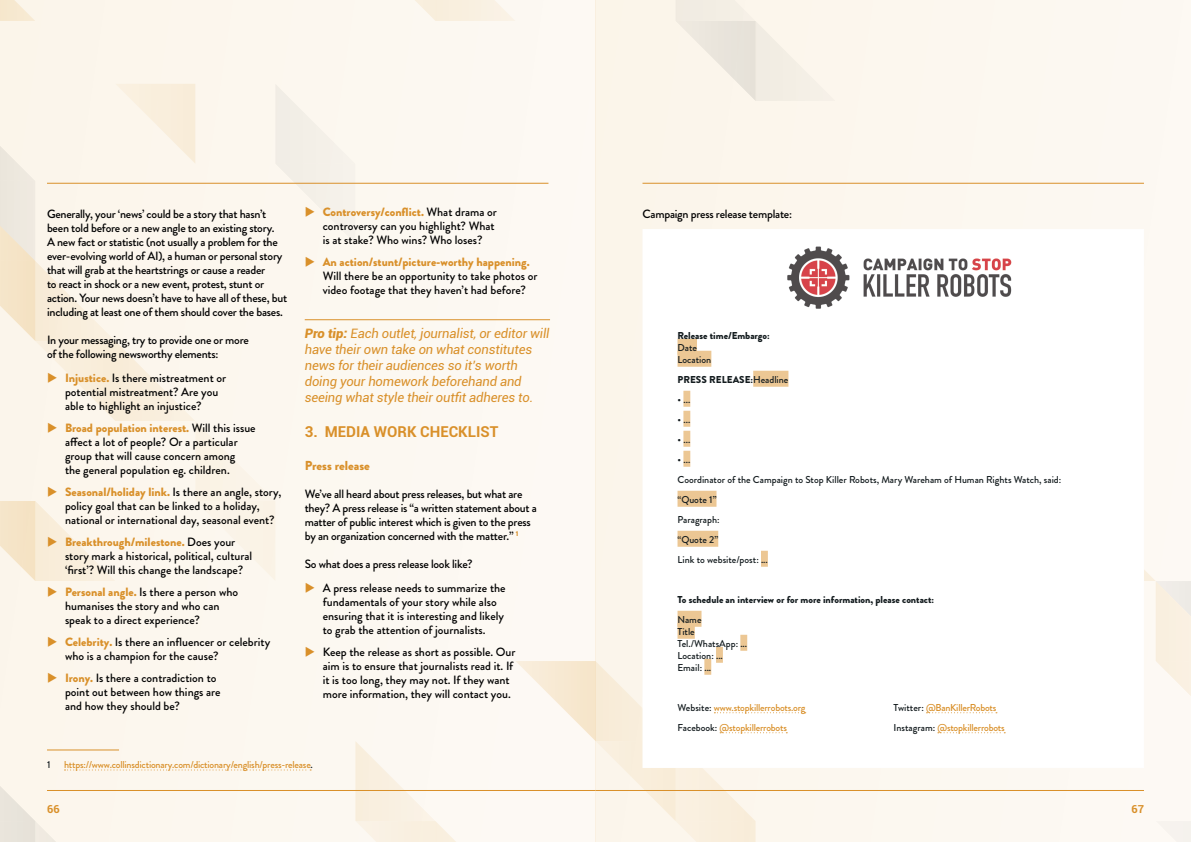
<style>
.page{position:relative;width:1191px;height:842px;background:#fff}
.page>*{position:absolute;margin:0;border:0;box-sizing:border-box;transform-origin:0 0}
.t1{font:700 15px "Roboto";color:#d9902a}
.Highlight_text_SIENA{font:italic 13px/16px "Roboto";letter-spacing:-.01em;color:#d9902a}
.Header_3_SIENA_09_B{font:900 13px "Brandon Grotesque";color:#d9902a}
.Body_text{font:500 12px/14px "Brandon Grotesque";color:#000}
.Body_text-2{font:500 12px/14px "Brandon Grotesque";letter-spacing:-.02em;color:#000}
.t2{font:700 11px "Roboto";color:#d9902a}
.Table_text{font:500 10px/12px "Brandon Grotesque";color:#141c1f}
.Table_text_BOLD_blac{font:900 10px/12px "Brandon Grotesque";color:#141c1f}
.Table_text-2{font:500 10px "Brandon Grotesque";letter-spacing:-.02em;color:#d9902a}
.Endnotes{font:500 10px "Brandon Grotesque";letter-spacing:-.02em;color:#d9902a}
.Endnotes-2{font:500 10px "Brandon Grotesque";color:#141c1f}
.s1{color:#d9902a}
.s2{font-weight:900;color:#d9902a}
.s3{font-weight:900}
.s4{color:#141c1f}
.s5{font-weight:500}
</style>
<div class="page">
<div style="left:0;top:0;width:595px;height:842px;background:#fcf8f1"></div>
<div style="left:595px;top:0;width:596px;height:842px;background:#fcf7ef"></div>
<svg style="left:0;top:0;width:35px;height:21px"></svg>
<svg style="left:676px;top:0;width:120px;height:101px"></svg>
<svg style="left:1144px;top:570px;width:47px;height:125px"></svg>
<svg style="left:415px;top:0;width:98px;height:21px"></svg>
<svg style="left:0;top:84px;width:355px;height:497px"></svg>
<hr style="left:595px;top:790px;width:549px;height:1px;background:#d9902a">
<hr style="left:47px;top:790px;width:548px;height:1px;background:#d9902a">
<hr style="left:642px;top:183px;width:502px;height:1px;background:#d9902a">
<hr style="left:47px;top:183px;width:501px;height:1px;background:#d9902a">
<svg style="left:0;top:749px;width:311px;height:93px"></svg>
<div style="left:643px;top:229px;width:501px;height:539px;background:#fff"></div>
<img style="left:786px;top:246px;width:225px;height:63px">
<div style="left:677px;top:339px;width:20px;height:16px;background:#ecc794"></div>
<div style="left:677px;top:351px;width:34px;height:16px;background:#ecc794"></div>
<div style="left:753px;top:371px;width:35px;height:16px;background:#ecc794"></div>
<div style="left:683px;top:391px;width:7px;height:16px;background:#ecc794"></div>
<div style="left:683px;top:411px;width:7px;height:16px;background:#ecc794"></div>
<div style="left:683px;top:431px;width:7px;height:16px;background:#ecc794"></div>
<div style="left:683px;top:451px;width:7px;height:16px;background:#ecc794"></div>
<div style="left:677px;top:491px;width:39px;height:16px;background:#ecc794"></div>
<div style="left:677px;top:531px;width:41px;height:16px;background:#ecc794"></div>
<div style="left:761px;top:551px;width:7px;height:16px;background:#ecc794"></div>
<div style="left:677px;top:611px;width:24px;height:16px;background:#ecc794"></div>
<div style="left:677px;top:623px;width:18px;height:16px;background:#ecc794"></div>
<div style="left:740px;top:635px;width:7px;height:16px;background:#ecc794"></div>
<div style="left:716px;top:647px;width:7px;height:16px;background:#ecc794"></div>
<div style="left:704px;top:659px;width:7px;height:16px;background:#ecc794"></div>
<svg style="left:926px;top:712px;width:71px;height:1px"></svg>
<svg style="left:355px;top:661px;width:451px;height:181px"></svg>
<svg style="left:938px;top:732px;width:67px;height:1px"></svg>
<hr style="left:305px;top:319px;width:245px;height:1px;background:#d9902a">
<p class="Body_text-2" style="left:47px;top:207px;width:242px">Generally, your ‘news’ could be a story that hasn’t been told before or a new angle to an existing story.<br>A new fact or statistic (not usually a problem for the ever-evolving world of AI), a human or personal story that will grab at the heartstrings or cause a reader<br>to react in shock or a new event, protest, stunt or action. Your news doesn’t have to have all of these, but including at least one of them should cover the bases.</p>
<p class="Body_text-2" style="left:47px;top:333px;width:203px">In your messaging, try to provide one or more of the following newsworthy elements:</p>
<p class="Body_text" style="left:65px;top:371px;width:163px;text-indent:-18px"><span class="s1">◆</span> <span class="s2">Injustice.</span> Is there mistreatment or potential mistreatment? Are you able to highlight an injustice?</p>
<p class="Body_text" style="left:65px;top:421px;width:192px;text-indent:-18px"><span class="s1">◆</span> <span class="s2">Broad population interest.</span> Will this issue affect a lot of people? Or a particular group that will cause concern among<br>the general population eg. children.</p>
<p class="Body_text" style="left:65px;top:485px;width:218px;text-indent:-18px"><span class="s1">◆</span> <span class="s2">Seasonal/holiday link.</span> Is there an angle, story, policy goal that can be linked to a holiday, national or international day, seasonal event?</p>
<p class="Body_text" style="left:65px;top:535px;width:189px;text-indent:-18px"><span class="s1">◆</span> <span class="s2">Breakthrough/milestone.</span> Does your story mark a historical, political, cultural ‘first’? Will this change the landscape?</p>
<p class="Body_text" style="left:65px;top:585px;width:175px;text-indent:-18px"><span class="s1">◆</span> <span class="s2">Personal angle.</span> Is there a person who humanises the story and who can speak to a direct experience?</p>
<p class="Body_text" style="left:65px;top:635px;width:207px;text-indent:-18px"><span class="s1">◆</span> <span class="s2">Celebrity.</span> Is there an influencer or celebrity who is a champion for the cause?</p>
<p class="Body_text" style="left:65px;top:671px;width:157px;text-indent:-18px"><span class="s1">◆</span> <span class="s2">Irony.</span> Is there a contradiction to point out between how things are and how they should be?</p>
<p class="Body_text" style="left:323px;top:205px;width:175px;text-indent:-18px"><span class="s1">◆</span> <span class="s2">Controversy/conflict.</span> What drama or controversy can you highlight? What is at stake? Who wins? Who loses?</p>
<p class="Body_text" style="left:323px;top:255px;width:216px;text-indent:-18px"><span class="s1">◆</span> <span class="s2">An action/stunt/picture-worthy happening.<br></span>Will there be an opportunity to take photos or video footage that they haven’t had before?</p>
<p class="Highlight_text_SIENA" style="left:305px;top:325px;width:246px"><span class="s3">Pro tip:</span> Each outlet, journalist, or editor will have their own take on what constitutes news for their audiences so it’s worth doing your homework beforehand and seeing what style their outfit adheres to.</p>
<p class="t1" style="left:305px;top:421px;width:195px">3. MEDIA WORK CHECKLIST</p>
<p class="Header_3_SIENA_09_B" style="left:305px;top:457px;width:67px">Press release</p>
<p class="Body_text-2" style="left:305px;top:487px;width:234px">We’ve all heard about press releases, but what are they? A press release is “a written statement about a matter of public interest which is given to the press by an organization concerned with the matter.” <sup>1</sup></p>
<p class="Body_text-2" style="left:305px;top:557px;width:169px">So what does a press release look like?</p>
<p class="Body_text" style="left:323px;top:581px;width:184px;text-indent:-18px"><span class="s1">◆</span> A press release needs to summarize the fundamentals of your story while also ensuring that it is interesting and likely to grab the attention of journalists.</p>
<p class="Body_text" style="left:323px;top:645px;width:194px;text-indent:-18px"><span class="s1">◆</span> Keep the release as short as possible. Our aim is to ensure that journalists read it. If it is too long, they may not. If they want more information, they will contact you.</p>
<p class="Endnotes-2" style="left:47px;top:758px;width:5px">1</p>
<p class="Endnotes" style="left:64px;top:758px;width:250px">https://www.collinsdictionary.com/dictionary/english/press-release<span class="s4">.</span></p>
<p class="Body_text-2" style="left:642px;top:207px;width:151px">Campaign press release template:</p>
<p class="Table_text_BOLD_blac" style="left:677px;top:329px;width:94px">Release time/Embargo:<br><span class="s5">Date<br>Location</span></p>
<p class="Table_text_BOLD_blac" style="left:677px;top:373px;width:112px">PRESS RELEASE:<span class="s5">Headline</span></p>
<p class="Table_text" style="left:677px;top:393px;width:14px">• ...</p>
<p class="Table_text" style="left:677px;top:413px;width:14px">• ...</p>
<p class="Table_text" style="left:677px;top:433px;width:14px">• ...</p>
<p class="Table_text" style="left:677px;top:453px;width:14px">• ...</p>
<p class="Table_text" style="left:677px;top:473px;width:385px">Coordinator of the Campaign to Stop Killer Robots, Mary Wareham of Human Rights Watch, said:</p>
<p class="Table_text" style="left:677px;top:493px;width:40px">“Quote 1”</p>
<p class="Table_text" style="left:677px;top:513px;width:44px">Paragraph:</p>
<p class="Table_text" style="left:677px;top:533px;width:42px">“Quote 2”</p>
<p class="Table_text" style="left:677px;top:553px;width:92px">Link to website/post: ...</p>
<p class="Table_text_BOLD_blac" style="left:677px;top:593px;width:258px">To schedule an interview or for more information, please contact:</p>
<p class="Table_text" style="left:677px;top:613px;width:71px">Name<br>Title<br>Tel./WhatsApp: ...<br>Location: ...<br>Email: ...</p>
<p class="Table_text-2" style="left:677px;top:700px;width:129px"><span class="s4">Website:</span> www.stopkillerrobots.org</p>
<p class="Table_text-2" style="left:893px;top:700px;width:104px"><span class="s4">Twitter:</span> @BanKillerRobots</p>
<p class="Table_text-2" style="left:677px;top:720px;width:111px"><span class="s4">Facebook:</span> @stopkillerrobots</p>
<p class="Table_text-2" style="left:893px;top:720px;width:113px"><span class="s4">Instagram:</span> @stopkillerrobots</p>
<p class="t2" style="left:47px;top:801px;width:14px">66</p>
<p class="t2" style="left:1131px;top:801px;width:14px">67</p>
</div>
